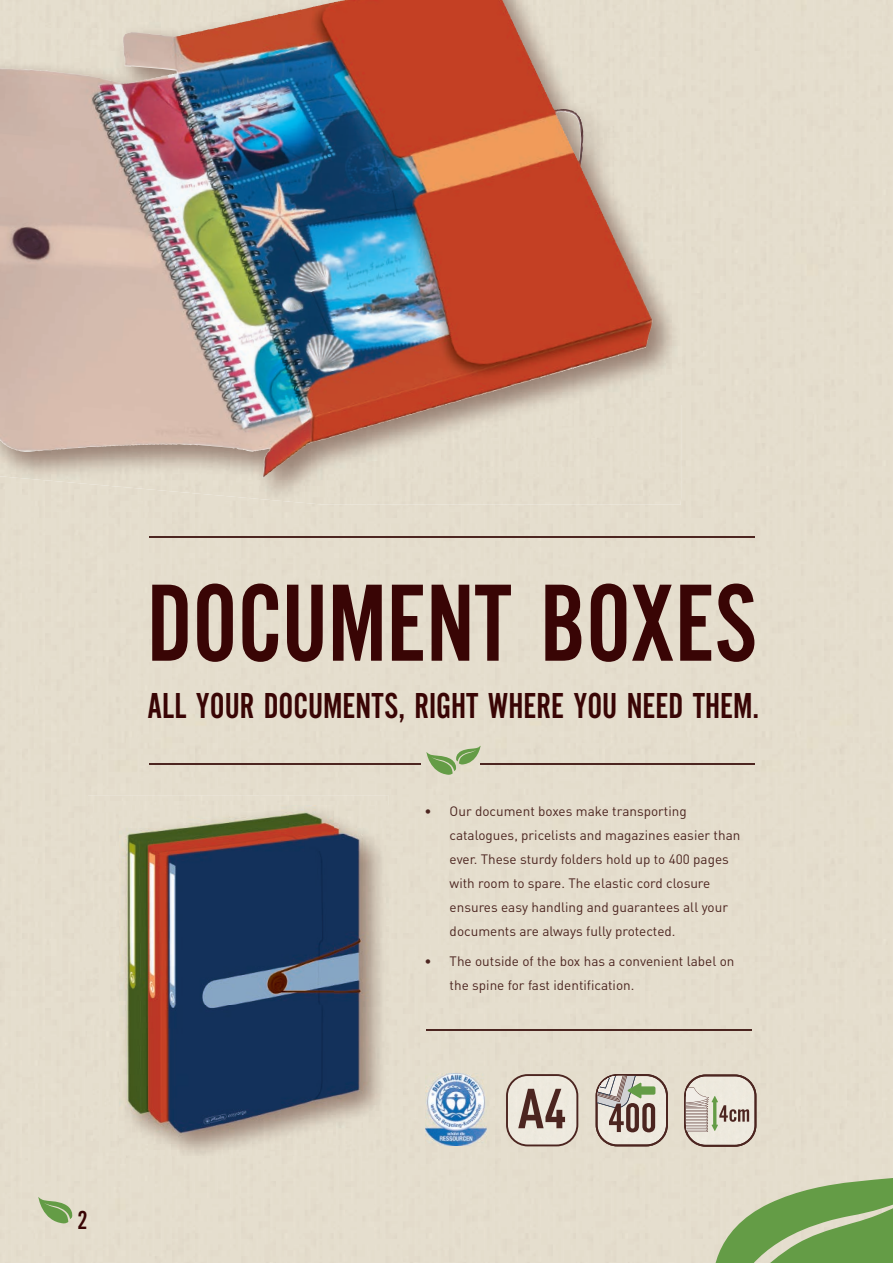
<style>
.page{position:relative;width:893px;height:1263px;background:#e5dece}
.page>*{position:absolute;margin:0;border:0;box-sizing:border-box;transform-origin:0 0}
.t1{font:114px "Alternate Gothic EF No Two";color:#390505}
.t2{font:37.5px "Alternate Gothic EF No Two";color:#390505}
.t3{font:27px "Alternate Gothic EF No Two";color:#390505}
.t4{font:13.5px/24px "DIN";color:#4c2520}
</style>
<div class="page">
<hr style="left:149px;top:763px;width:271px;height:1px;background:#4c2520">
<hr style="left:480px;top:763px;width:274px;height:1px;background:#4c2520">
<svg style="left:426px;top:745px;width:55px;height:30px;background:#b5c59b"></svg>
<hr style="left:149px;top:536px;width:605px;height:2px;background:#4c2520">
<hr style="left:427px;top:1029px;width:325px;height:2px;background:#4c2520">
<div style="left:88px;top:796px;width:301px;height:51px;background:#e5dece"></div>
<div style="left:88px;top:847px;width:32px;height:308px;background:#e5dece"></div>
<img style="left:388px;top:847px;width:1px;height:308px">
<img style="left:120px;top:805px;width:268px;height:350px">
<svg style="left:38px;top:1197px;width:35px;height:26px"></svg>
<svg style="left:506px;top:1074px;width:72px;height:72px;background:#c5b8ad"></svg>
<svg style="left:684px;top:1074px;width:209px;height:189px;background:#c0c9a7"></svg>
<svg style="left:596px;top:1074px;width:72px;height:72px;background:#b8aea3"></svg>
<img style="left:0;top:0;width:681px;height:505px">
<img style="left:257px;top:0;width:88px;height:19px">
<img style="left:426px;top:1073px;width:60px;height:72px">
<h1 class="t1" style="left:147px;top:564px;width:611px">DOCUMENT BOXES</h1>
<h2 class="t2" style="left:147px;top:686px;width:614px">ALL YOUR DOCUMENTS, RIGHT WHERE YOU NEED THEM.</h2>
<p class="t4" style="left:450px;top:799px;width:292px;text-indent:-25px">• Our document boxes make transporting catalogues, pricelists and magazines easier than ever. These sturdy folders hold up to 400 pages with room to spare. The elastic cord closure ensures easy handling and guarantees all your documents are always fully protected.</p>
<p class="t4" style="left:450px;top:949px;width:286px;text-indent:-25px">• The outside of the box has a convenient label on the spine for fast identification.</p>
<h3 class="t3" style="left:77px;top:1206px;width:12px">2</h3>
</div>
